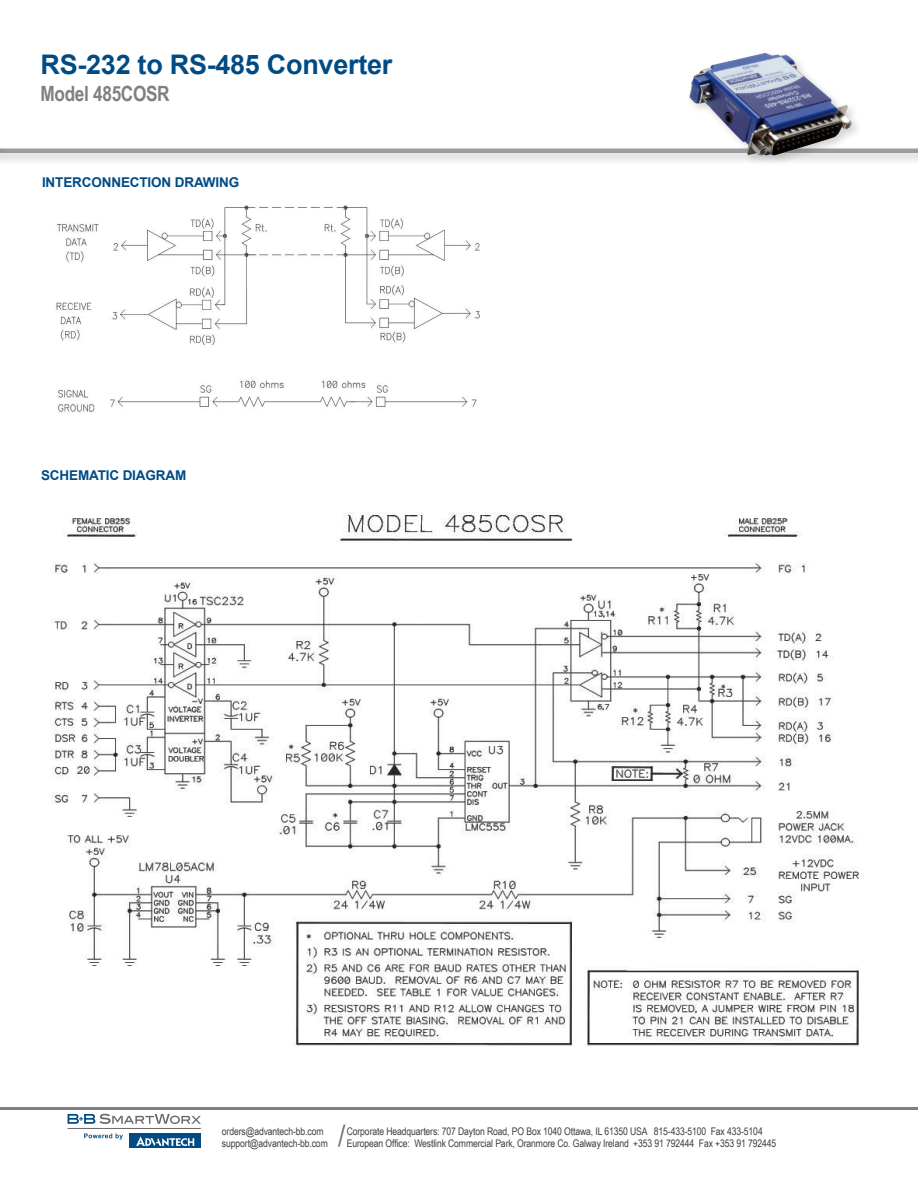
<style>
.page{position:relative;width:918px;height:1188px;background:#fff}
.page>*{position:absolute;margin:0;border:0;box-sizing:border-box;transform-origin:0 0}
.t1{font:700 27px "Arial";letter-spacing:-.01em;color:#004b84}
.t2{font:700 21px "Arial Narrow";letter-spacing:-.015em;color:#808083}
.t3{font:700 13.5px "Arial";letter-spacing:-.01em;color:#004b84}
.t4{font:10.5px/12px "Arial Narrow";letter-spacing:-.01em;color:#3e3e3f}
</style>
<div class="page">
<hr style="left:0;top:1107px;width:918px;height:3px;background:#808083">
<div style="left:0;top:145px;width:918px;height:20px;background:#231f20;opacity:.25"></div>
<div style="left:0;top:148px;width:918px;height:5px;background:#9d9da1"></div>
<svg style="left:338px;top:1124px;width:7px;height:23px"></svg>
<div style="left:129px;top:1133px;width:72px;height:15px;background:#004b84"></div>
<svg style="left:136px;top:1136px;width:58px;height:10px"></svg>
<svg style="left:68px;top:1114px;width:133px;height:10px"></svg>
<hr style="left:68px;top:1128px;width:133px;height:1px;background:#69696c">
<svg style="left:84px;top:1133px;width:39px;height:7px"></svg>
<div style="left:0;top:145px;width:12px;height:20px;background:#231f20;opacity:.25"></div>
<img style="left:51px;top:512px;width:808px;height:535px">
<img style="left:56px;top:205px;width:424px;height:208px">
<img style="left:676px;top:52px;width:186px;height:113px">
<h1 class="t1" style="left:40px;top:54px;width:353px">RS-232 to RS-485 Converter</h1>
<h2 class="t2" style="left:40px;top:85px;width:131px">Model 485COSR</h2>
<p class="t3" style="left:42px;top:177px;width:199px">INTERCONNECTION DRAWING</p>
<p class="t3" style="left:41px;top:470px;width:147px">SCHEMATIC DIAGRAM</p>
<p class="t4" style="left:222px;top:1125px;width:107px">orders@advantech-bb.com support@advantech-bb.com</p>
<p class="t4" style="left:347px;top:1125px;width:431px">Corporate Headquarters: 707 Dayton Road, PO Box 1040 Ottawa, IL 61350 USA 815-433-5100 Fax 433-5104<br>European Office: Westlink Commercial Park, Oranmore Co. Galway Ireland +353 91 792444 Fax +353 91 792445</p>
</div>
